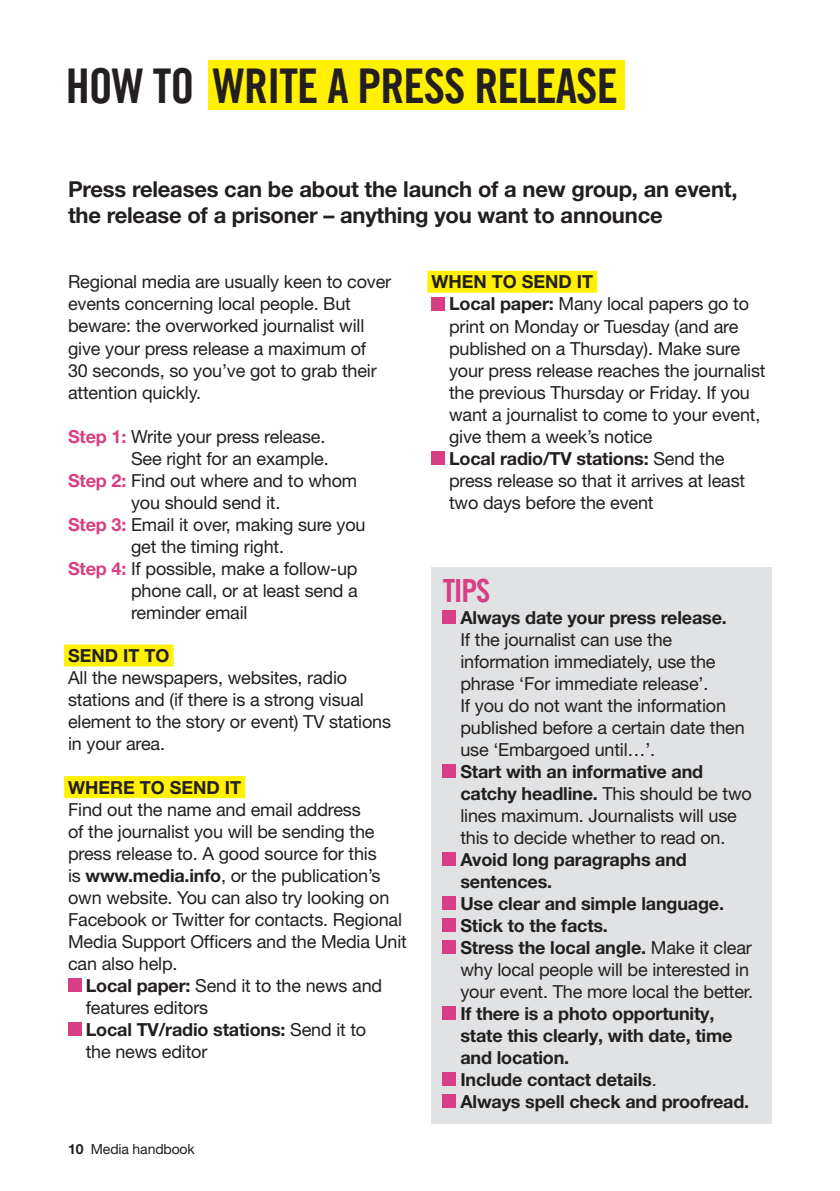
<style>
.page{position:relative;width:840px;height:1191px;background:#fff}
.page>*{position:absolute;margin:0;border:0;box-sizing:border-box;transform-origin:0 0}
.t1{font:48px "Amnesty Trade Gothic Bd Cn 20";letter-spacing:-.02em;color:#231f20}
.t2{font:32px "Amnesty Trade Gothic Bd Cn 20";color:#d83e83}
.t3{font:700 22px/26px "Helvetica Neue LT Pro";letter-spacing:-.01em;color:#231f20}
.t4{font:18px/22px "Helvetica Neue LT Pro";letter-spacing:-.01em;color:#231f20}
.t5{font:700 18px/22px "Helvetica Neue LT Pro";letter-spacing:-.01em;color:#231f20}
.t6{font:14px "Helvetica Neue LT Pro";letter-spacing:-.01em;color:#231f20}
.s1{font-weight:700;color:#d83e83}
.s2{font-weight:700}
.s3{font-weight:400}
</style>
<div class="page">
<div style="left:64px;top:644px;width:109px;height:22px;background:#fff101"></div>
<div style="left:64px;top:776px;width:181px;height:22px;background:#fff101"></div>
<div style="left:68px;top:979px;width:13px;height:13px;background:#d83e83"></div>
<div style="left:68px;top:1023px;width:13px;height:13px;background:#d83e83"></div>
<div style="left:427px;top:271px;width:170px;height:22px;background:#fff101"></div>
<div style="left:431px;top:297px;width:13px;height:13px;background:#d83e83"></div>
<div style="left:431px;top:451px;width:13px;height:13px;background:#d83e83"></div>
<div style="left:431px;top:567px;width:340px;height:556px;background:#e1e2e4"></div>
<div style="left:442px;top:610px;width:13px;height:13px;background:#d83e83"></div>
<div style="left:442px;top:764px;width:13px;height:13px;background:#d83e83"></div>
<div style="left:442px;top:852px;width:13px;height:13px;background:#d83e83"></div>
<div style="left:442px;top:896px;width:13px;height:13px;background:#d83e83"></div>
<div style="left:442px;top:918px;width:13px;height:13px;background:#d83e83"></div>
<div style="left:442px;top:940px;width:13px;height:13px;background:#d83e83"></div>
<div style="left:442px;top:1006px;width:13px;height:13px;background:#d83e83"></div>
<div style="left:442px;top:1072px;width:13px;height:13px;background:#d83e83"></div>
<div style="left:442px;top:1094px;width:13px;height:13px;background:#d83e83"></div>
<div style="left:207px;top:61px;width:417px;height:49px;background:#fff101"></div>
<h1 class="t1" style="left:66px;top:56px;width:553px">HOW TO WRITE A PRESS RELEASE</h1>
<p class="t3" style="left:68px;top:176px;width:670px">Press releases can be about the launch of a new group, an event, the release of a prisoner – anything you want to announce</p>
<p class="t4" style="left:68px;top:271px;width:324px">Regional media are usually keen to cover events concerning local people. But beware: the overworked journalist will give your press release a maximum of<br>30 seconds, so you’ve got to grab their attention quickly.</p>
<p class="t4" style="left:68px;top:425px;width:258px"><span class="s1">Step 1:</span> Write your press release.</p>
<p class="t4" style="left:131px;top:447px;width:199px">See right for an example.</p>
<p class="t4" style="left:68px;top:469px;width:290px"><span class="s1">Step 2:</span> Find out where and to whom</p>
<p class="t4" style="left:131px;top:491px;width:151px">you should send it.</p>
<p class="t4" style="left:68px;top:513px;width:299px"><span class="s1">Step 3:</span> Email it over, making sure you</p>
<p class="t4" style="left:131px;top:535px;width:154px">get the timing right.</p>
<p class="t4" style="left:68px;top:556px;width:291px"><span class="s1">Step 4:</span> If possible, make a follow-up</p>
<p class="t4" style="left:131px;top:578px;width:228px">phone call, or at least send a</p>
<p class="t4" style="left:131px;top:600px;width:118px">reminder email</p>
<p class="t5" style="left:68px;top:644px;width:103px">SEND IT TO</p>
<p class="t4" style="left:68px;top:666px;width:324px">All the newspapers, websites, radio stations and (if there is a strong visual element to the story or event) TV stations in your area.</p>
<p class="t5" style="left:68px;top:776px;width:174px">WHERE TO SEND IT</p>
<p class="t4" style="left:68px;top:798px;width:340px">Find out the name and email address<br>of the journalist you will be sending the press release to. A good source for this<br>is <span class="s2">www.media.info</span>, or the publication’s own website. You can also try looking on Facebook or Twitter for contacts. Regional Media Support Officers and the Media Unit can also help.</p>
<p class="t4" style="left:86px;top:974px;width:298px"><span class="s2">Local paper:</span> Send it to the news and features editors<br><span class="s2">Local TV/radio stations:</span> Send it to the news editor</p>
<p class="t6" style="left:68px;top:1140px;width:128px"><span class="s2">10</span> Media handbook</p>
<p class="t4" style="left:449px;top:271px;width:318px;text-indent:-18px"><span class="s2">WHEN TO SEND IT<br>Local paper:</span> Many local papers go to print on Monday or Tuesday (and are published on a Thursday). Make sure your press release reaches the journalist the previous Thursday or Friday. If you want a journalist to come to your event, give them a week’s notice<br><span class="s2">Local radio/TV stations:</span> Send the press release so that it arrives at least two days before the event</p>
<h2 class="t2" style="left:442px;top:571px;width:49px">TIPS</h2>
<p class="t5" style="left:460px;top:605px;width:268px">Always date your press release.</p>
<p class="t4" style="left:460px;top:628px;width:286px">If the journalist can use the information immediately, use the phrase ‘For immediate release’.<br>If you do not want the information published before a certain date then use ‘Embargoed until…’.</p>
<p class="t4" style="left:460px;top:760px;width:293px"><span class="s2">Start with an informative and catchy headline.</span> This should be two lines maximum. Journalists will use this to decide whether to read on.</p>
<p class="t5" style="left:460px;top:847px;width:294px">Avoid long paragraphs and sentences.<br>Use clear and simple language.<br>Stick to the facts.<br>Stress the local angle. <span class="s3">Make it clear why local people will be interested in your event. The more local the better.</span></p>
<p class="t5" style="left:460px;top:1001px;width:290px">If there is a photo opportunity, state this clearly, with date, time and location.<br>Include contact details<span class="s3">.<br></span>Always spell check and proofread.</p>
</div>
